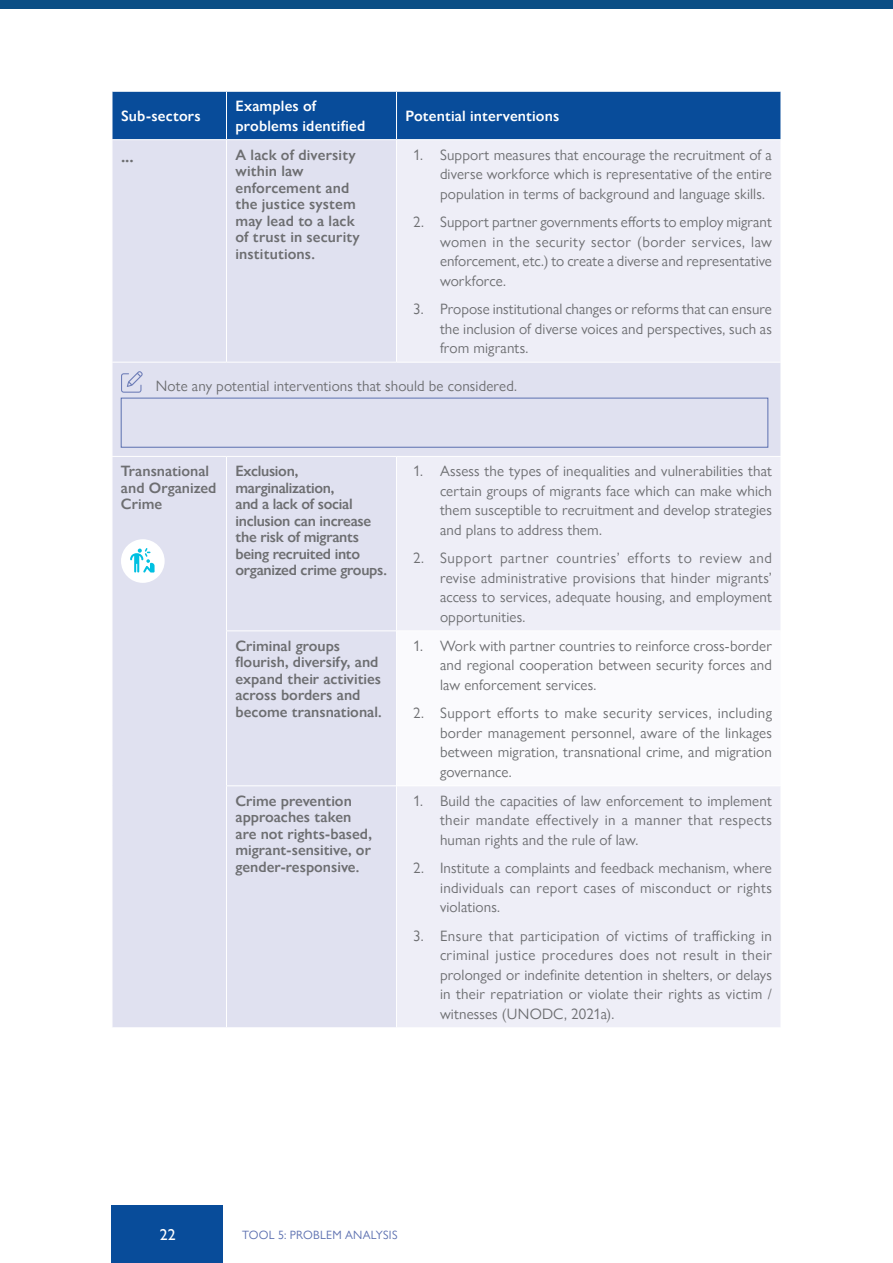
<style>
.page{position:relative;width:893px;height:1263px;background:#fff}
.page>*{position:absolute;margin:0;border:0;box-sizing:border-box;transform-origin:0 0}
.t1{font:600 18px "Gill Sans Nova";color:#6d6e71}
.t2{font:500 15.75px "Gill Sans Nova";color:#fff}
.t3{font:15px/19.5px "Gill Sans Nova";letter-spacing:.01em;color:#6d6e71;text-align:justify}
.t4{font:600 15px/16.5px "Gill Sans Nova";color:#6d6e71}
.t5{font:600 15px/16.5px "Gill Sans Nova";letter-spacing:-.02em;color:#6d6e71}
.t6{font:600 15px/19.5px "Gill Sans Nova";letter-spacing:.01em;color:#fff}
.t7{font:12px "Gill Sans Nova";color:#5c70b0}
</style>
<div class="page">
<div style="left:0;top:0;width:893px;height:9px;background:#0b4e85"></div>
<div style="left:113px;top:92px;width:668px;height:47px;background:#084c9a"></div>
<div style="left:113px;top:140px;width:283px;height:887px;background:#e0e1f0"></div>
<svg style="left:396px;top:140px;width:385px;height:887px;background:#ececf6"></svg>
<div style="left:396px;top:631px;width:385px;height:155px;background:#fafafd"></div>
<hr style="left:396px;top:630px;width:385px;height:1px;background:#fff">
<hr style="left:226px;top:92px;width:1px;height:47px;background:#fff">
<hr style="left:396px;top:92px;width:1px;height:47px;background:#fff">
<hr style="left:226px;top:630px;width:170px;height:1px;background:#fff">
<hr style="left:396px;top:140px;width:1px;height:222px;background:#fff">
<hr style="left:396px;top:457px;width:1px;height:173px;background:#fff">
<hr style="left:396px;top:631px;width:1px;height:154px;background:#fff">
<hr style="left:396px;top:786px;width:1px;height:241px;background:#fff">
<hr style="left:226px;top:362px;width:170px;height:1px;background:#fff">
<hr style="left:396px;top:362px;width:385px;height:1px;background:#fff">
<hr style="left:226px;top:456px;width:170px;height:1px;background:#fff">
<hr style="left:396px;top:456px;width:385px;height:1px;background:#fff">
<hr style="left:226px;top:785px;width:170px;height:1px;background:#fff">
<hr style="left:396px;top:785px;width:385px;height:1px;background:#fff">
<hr style="left:226px;top:140px;width:1px;height:222px;background:#fff">
<hr style="left:112px;top:362px;width:114px;height:1px;background:#fff">
<hr style="left:112px;top:456px;width:114px;height:1px;background:#fff">
<hr style="left:226px;top:457px;width:1px;height:173px;background:#fff">
<hr style="left:226px;top:631px;width:1px;height:154px;background:#fff">
<hr style="left:226px;top:786px;width:1px;height:241px;background:#fff">
<svg style="left:121px;top:371px;width:22px;height:22px"></svg>
<div style="left:121px;top:398px;width:647px;height:49px;border:1px solid #5c70b0"></div>
<div style="left:121px;top:539px;width:44px;height:44px;background:#fff;border-radius:50%"></div>
<svg style="left:130px;top:548px;width:25px;height:25px"></svg>
<div style="left:112px;top:1205px;width:111px;height:58px;background:#084c9a"></div>
<p class="t6" style="left:121px;top:106px;width:81px">Sub-sectors</p>
<p class="t6" style="left:235px;top:96px;width:131px">Examples of problems identified</p>
<p class="t6" style="left:405px;top:106px;width:155px">Potential interventions</p>
<p class="t1" style="left:121px;top:145px;width:14px">...</p>
<p class="t4" style="left:235px;top:146px;width:126px">A lack of diversity within law enforcement and the justice system may lead to a lack of trust in security institutions.</p>
<p class="t3" style="left:440px;top:145px;width:333px;text-indent:-27px">1. Support measures that encourage the recruitment of a diverse workforce which is representative of the entire population in terms of background and language skills.</p>
<p class="t3" style="left:440px;top:212px;width:333px;text-indent:-27px">2. Support partner governments efforts to employ migrant women in the security sector (border services, law enforcement, etc.) to create a diverse and representative workforce.</p>
<p class="t3" style="left:440px;top:299px;width:333px;text-indent:-27px">3. Propose institutional changes or reforms that can ensure the inclusion of diverse voices and perspectives, such as from migrants.</p>
<p class="t3" style="left:156px;top:376px;width:363px">Note any potential interventions that should be considered.</p>
<p class="t4" style="left:121px;top:463px;width:97px">Transnational and Organized<br>Crime</p>
<p class="t5" style="left:235px;top:463px;width:153px">Exclusion, marginalization,<br>and a lack of social inclusion can increase the risk of migrants being recruited into organized crime groups.</p>
<p class="t3" style="left:440px;top:461px;width:333px;text-indent:-27px">1. Assess the types of inequalities and vulnerabilities that certain groups of migrants face which can make which them susceptible to recruitment and develop strategies and plans to address them.</p>
<p class="t3" style="left:440px;top:548px;width:333px;text-indent:-27px">2. Support partner countries’ efforts to review and revise administrative provisions that hinder migrants’ access to services, adequate housing, and employment opportunities.</p>
<p class="t4" style="left:235px;top:637px;width:148px">Criminal groups flourish, diversify, and expand their activities across borders and become transnational.</p>
<p class="t3" style="left:440px;top:636px;width:333px;text-indent:-27px">1. Work with partner countries to reinforce cross-border and regional cooperation between security forces and law enforcement services.</p>
<p class="t3" style="left:440px;top:703px;width:333px;text-indent:-27px">2. Support efforts to make security services, including border management personnel, aware of the linkages between migration, transnational crime, and migration governance.</p>
<p class="t4" style="left:235px;top:792px;width:138px">Crime prevention approaches taken are not rights-based, migrant-sensitive, or gender-responsive.</p>
<p class="t3" style="left:440px;top:791px;width:333px;text-indent:-27px">1. Build the capacities of law enforcement to implement their mandate effectively in a manner that respects human rights and the rule of law.</p>
<p class="t3" style="left:440px;top:858px;width:333px;text-indent:-27px">2. Institute a complaints and feedback mechanism, where individuals can report cases of misconduct or rights violations.</p>
<p class="t3" style="left:440px;top:926px;width:333px;text-indent:-27px">3. Ensure that participation of victims of trafficking in criminal justice procedures does not result in their prolonged or indefinite detention in shelters, or delays in their repatriation or violate their rights as victim / witnesses (UNODC, 2021a).</p>
<p class="t2" style="left:160px;top:1225px;width:18px">22</p>
<p class="t7" style="left:242px;top:1227px;width:17px">Tool</p>
<p class="t7" style="left:278px;top:1227px;width:27px">5: Problem</p>
<p class="t7" style="left:345px;top:1227px;width:16px">Analysis</p>
</div>
